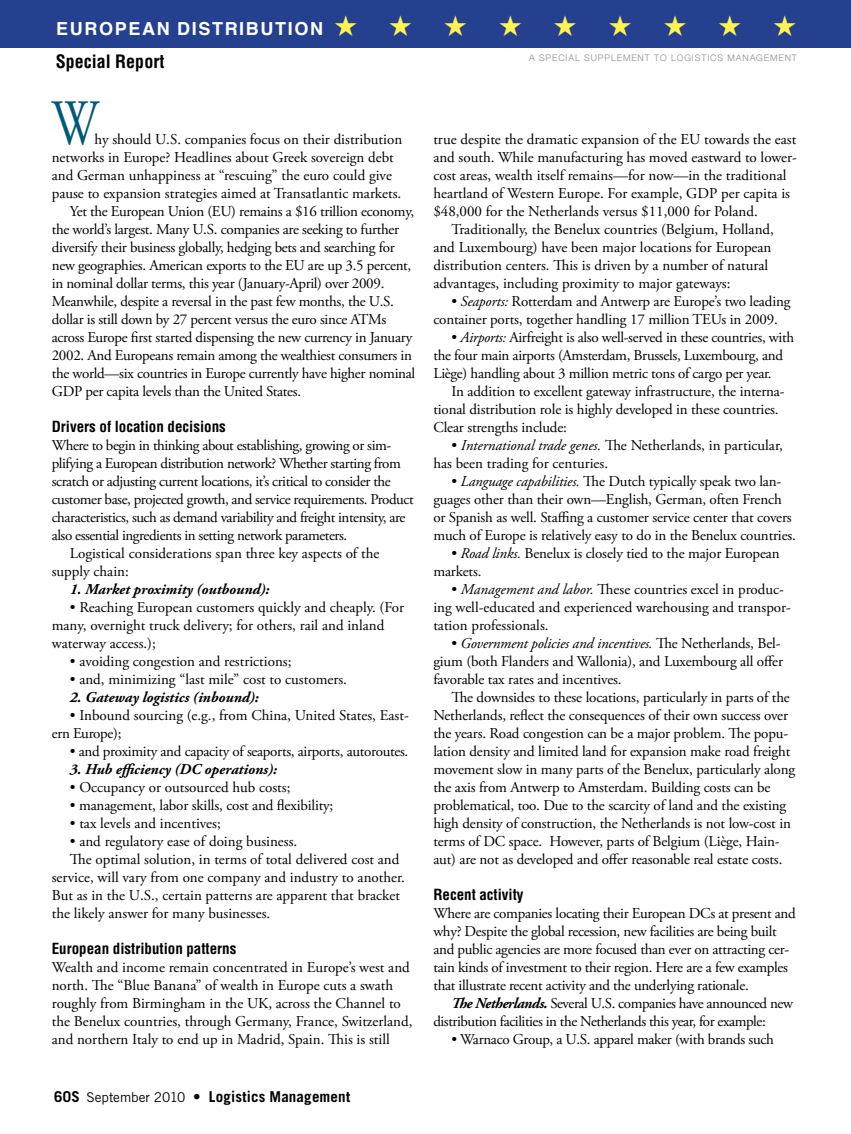
<style>
.page{position:relative;width:851px;height:1134px;background:#fff}
.page>*{position:absolute;margin:0;border:0;box-sizing:border-box;transform-origin:0 0}
.t1{font:64.5px "Adobe Garamond Pro";color:#005979;scale:.75 1}
.t2{font:700 18px "Helvetica";letter-spacing:.09em;color:#fff}
.t3{font:700 condensed 18px "Helvetica";color:#000}
.t4{font:15px/18px "Adobe Garamond Pro";letter-spacing:-.01em;color:#000}
.t5{font:15px/18px "Adobe Garamond Pro";letter-spacing:-.03em;color:#000}
.t6{font:italic 700 15px "Adobe Garamond Pro";color:#000}
.t7{font:700 condensed 15px "Helvetica";color:#000}
.t8{font:700 15px "Trade Gothic";letter-spacing:.015em;color:#000}
.t9{font:300 9px "Helvetica Neue";letter-spacing:.1em;color:#8a8c8e}
.s1{font-weight:400;font-size:13.5px}
.s2{font-style:italic}
.s3{font-weight:700;font-style:italic}
</style>
<div class="page">
<div style="left:0;top:0;width:850px;height:48px;background:#25408f"></div>
<p class="t2" style="left:56px;top:14px;width:268px">EUROPEAN DISTRIBUTION</p>
<p class="t3" style="left:56px;top:50px;width:110px">Special Report</p>
<h1 class="t1" style="left:52px;top:85px;width:63px">W</h1>
<p class="t4" style="left:94px;top:131px;width:309px">hy should U.S. companies focus on their distribution</p>
<p class="t4" style="left:52px;top:149px;width:343px">networks in Europe? Headlines about Greek sovereign debt</p>
<p class="t4" style="left:52px;top:167px;width:341px">and German unhappiness at “rescuing” the euro could give</p>
<p class="t4" style="left:52px;top:185px;width:351px">pause to expansion strategies aimed at Transatlantic markets.</p>
<p class="t4" style="left:70px;top:203px;width:346px">Yet the European Union (EU) remains a $16 trillion economy,</p>
<p class="t4" style="left:52px;top:221px;width:349px">the world’s largest. Many U.S. companies are seeking to further</p>
<p class="t4" style="left:52px;top:239px;width:344px">diversify their business globally, hedging bets and searching for</p>
<p class="t4" style="left:52px;top:257px;width:361px">new geographies. American exports to the EU are up 3.5 percent,</p>
<p class="t4" style="left:52px;top:275px;width:334px">in nominal dollar terms, this year (January-April) over 2009.</p>
<p class="t4" style="left:52px;top:293px;width:344px">Meanwhile, despite a reversal in the past few months, the U.S.</p>
<p class="t4" style="left:52px;top:311px;width:336px">dollar is still down by 27 percent versus the euro since ATMs</p>
<p class="t4" style="left:52px;top:329px;width:362px">across Europe first started dispensing the new currency in January</p>
<p class="t4" style="left:52px;top:347px;width:362px">2002. And Europeans remain among the wealthiest consumers in</p>
<p class="t4" style="left:52px;top:365px;width:365px">the world—six countries in Europe currently have higher nominal</p>
<p class="t4" style="left:52px;top:383px;width:251px">GDP per capita levels than the United States.</p>
<p class="t7" style="left:52px;top:417px;width:175px">Drivers of location decisions</p>
<p class="t5" style="left:52px;top:437px;width:341px">Where to begin in thinking about establishing, growing or sim-</p>
<p class="t5" style="left:52px;top:455px;width:350px">plifying a European distribution network? Whether starting from</p>
<p class="t5" style="left:52px;top:473px;width:340px">scratch or adjusting current locations, it’s critical to consider the</p>
<p class="t5" style="left:52px;top:491px;width:363px">customer base, projected growth, and service requirements. Product</p>
<p class="t5" style="left:52px;top:509px;width:355px">characteristics, such as demand variability and freight intensity, are</p>
<p class="t5" style="left:52px;top:527px;width:297px">also essential ingredients in setting network parameters.</p>
<p class="t4" style="left:70px;top:545px;width:311px">Logistical considerations span three key aspects of the</p>
<p class="t4" style="left:52px;top:563px;width:79px">supply chain:</p>
<p class="t6" style="left:70px;top:581px;width:201px">1. Market proximity (outbound):</p>
<p class="t4" style="left:52px;top:599px;width:354px;text-indent:18px">• Reaching European customers quickly and cheaply. (For many, overnight truck delivery; for others, rail and inland waterway access.);</p>
<p class="t4" style="left:70px;top:653px;width:223px">• avoiding congestion and restrictions;</p>
<p class="t4" style="left:70px;top:671px;width:279px">• and, minimizing “last mile” cost to customers.</p>
<p class="t6" style="left:70px;top:689px;width:190px">2. Gateway logistics (inbound):</p>
<p class="t4" style="left:52px;top:707px;width:358px;text-indent:18px">• Inbound sourcing (e.g., from China, United States, East&shy;ern Europe);</p>
<p class="t4" style="left:70px;top:743px;width:340px">• and proximity and capacity of seaports, airports, autoroutes.</p>
<p class="t6" style="left:70px;top:761px;width:209px">3. Hub efficiency (DC operations):</p>
<p class="t4" style="left:70px;top:779px;width:222px">• Occupancy or outsourced hub costs;</p>
<p class="t4" style="left:70px;top:797px;width:265px">• management, labor skills, cost and flexibility;</p>
<p class="t4" style="left:70px;top:815px;width:152px">• tax levels and incentives;</p>
<p class="t4" style="left:70px;top:833px;width:229px">• and regulatory ease of doing business.</p>
<p class="t4" style="left:70px;top:851px;width:331px">The optimal solution, in terms of total delivered cost and</p>
<p class="t4" style="left:52px;top:869px;width:354px">service, will vary from one company and industry to another.</p>
<p class="t4" style="left:52px;top:887px;width:350px">But as in the U.S., certain patterns are apparent that bracket</p>
<p class="t4" style="left:52px;top:905px;width:220px">the likely answer for many businesses.</p>
<p class="t7" style="left:52px;top:939px;width:186px">European distribution patterns</p>
<p class="t4" style="left:52px;top:959px;width:362px">Wealth and income remain concentrated in Europe’s west and north. The “Blue Banana” of wealth in Europe cuts a swath roughly from Birmingham in the UK, across the Channel to the Benelux countries, through Germany, France, Switzerland, and northern Italy to end up in Madrid, Spain. This is still</p>
<p class="t8" style="left:54px;top:1088px;width:298px">60S <span class="s1">September 2010</span> • Logistics Management</p>
<p class="t9" style="left:529px;top:52px;width:269px">A SPECIAL SUPPLEMENT TO LOGISTICS MANAGEMENT</p>
<p class="t4" style="left:433px;top:131px;width:364px">true despite the dramatic expansion of the EU towards the east</p>
<p class="t4" style="left:433px;top:149px;width:365px">and south. While manufacturing has moved eastward to lower-</p>
<p class="t4" style="left:433px;top:167px;width:354px">cost areas, wealth itself remains—for now—in the traditional</p>
<p class="t4" style="left:433px;top:185px;width:358px">heartland of Western Europe. For example, GDP per capita is</p>
<p class="t4" style="left:433px;top:203px;width:326px">$48,000 for the Netherlands versus $11,000 for Poland.</p>
<p class="t4" style="left:451px;top:221px;width:324px">Traditionally, the Benelux countries (Belgium, Holland,</p>
<p class="t4" style="left:433px;top:239px;width:339px">and Luxembourg) have been major locations for European</p>
<p class="t4" style="left:433px;top:257px;width:336px">distribution centers. This is driven by a number of natural</p>
<p class="t4" style="left:433px;top:275px;width:299px">advantages, including proximity to major gateways:</p>
<p class="t4" style="left:433px;top:293px;width:358px;text-indent:18px">• <span class="s2">Seaports:</span> Rotterdam and Antwerp are Europe’s two leading container ports, together handling 17 million TEUs in 2009.</p>
<p class="t4" style="left:433px;top:329px;width:362px;text-indent:18px">• <span class="s2">Airports:</span> Airfreight is also well-served in these countries, with the four main airports (Amsterdam, Brussels, Luxembourg, and<br>Liège) handling about 3 million metric tons of cargo per year.</p>
<p class="t4" style="left:433px;top:383px;width:353px;text-indent:18px">In addition to excellent gateway infrastructure, the interna&shy;tional distribution role is highly developed in these countries.<br>Clear strengths include:</p>
<p class="t4" style="left:433px;top:437px;width:351px;text-indent:18px">• <span class="s2">International trade genes.</span> The Netherlands, in particular, has been trading for centuries.</p>
<p class="t4" style="left:433px;top:473px;width:364px;text-indent:18px">• <span class="s2">Language capabilities.</span> The Dutch typically speak two lan&shy;guages other than their own—English, German, often French or Spanish as well. Staffing a customer service center that covers much of Europe is relatively easy to do in the Benelux countries.</p>
<p class="t4" style="left:433px;top:545px;width:348px;text-indent:18px">• <span class="s2">Road links.</span> Benelux is closely tied to the major European markets.</p>
<p class="t4" style="left:433px;top:581px;width:359px;text-indent:18px">• <span class="s2">Management and labor.</span> These countries excel in produc&shy;ing well-educated and experienced warehousing and transpor&shy;tation professionals.</p>
<p class="t4" style="left:433px;top:635px;width:351px;text-indent:18px">• <span class="s2">Government policies and incentives.</span> The Netherlands, Bel&shy;gium (both Flanders and Wallonia), and Luxembourg all offer favorable tax rates and incentives.</p>
<p class="t4" style="left:433px;top:689px;width:363px;text-indent:18px">The downsides to these locations, particularly in parts of the Netherlands, reflect the consequences of their own success over the years. Road congestion can be a major problem. The popu&shy;lation density and limited land for expansion make road freight movement slow in many parts of the Benelux, particularly along the axis from Antwerp to Amsterdam. Building costs can be problematical, too. Due to the scarcity of land and the existing high density of construction, the Netherlands is not low-cost in terms of DC space. However, parts of Belgium (Liège, Hain&shy;aut) are not as developed and offer reasonable real estate costs.</p>
<p class="t7" style="left:433px;top:885px;width:92px">Recent activity</p>
<p class="t4" style="left:433px;top:905px;width:364px">Where are companies locating their European DCs at present and why? Despite the global recession, new facilities are being built and public agencies are more focused than ever on attracting cer&shy;tain kinds of investment to their region. Here are a few examples that illustrate recent activity and the underlying rationale.</p>
<p class="t5" style="left:433px;top:995px;width:361px;text-indent:18px"><span class="s3">The Netherlands.</span> Several U.S. companies have announced new distribution facilities in the Netherlands this year, for example:</p>
<p class="t4" style="left:451px;top:1031px;width:324px">• Warnaco Group, a U.S. apparel maker (with brands such</p>
</div>
